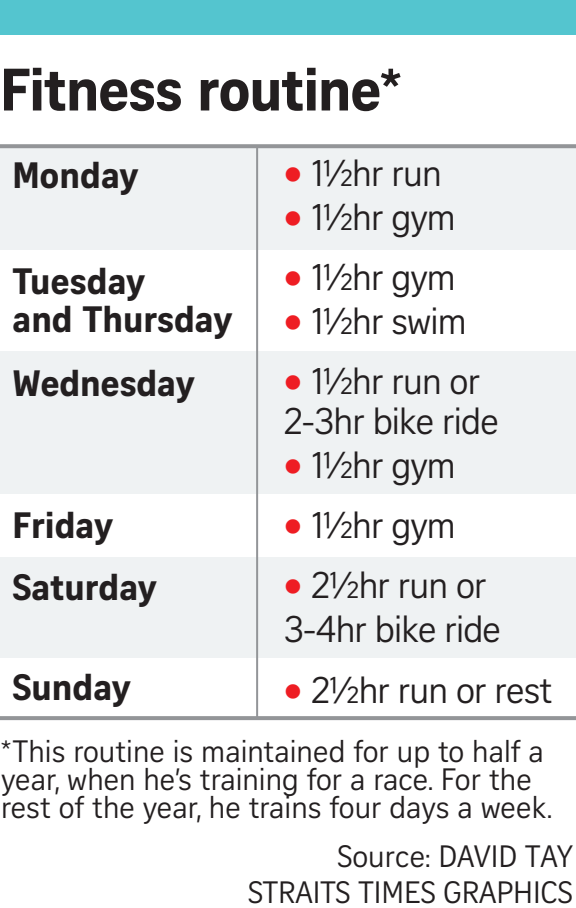
<style>
.page{position:relative;width:576px;height:908px;background:#fff}
.page>*{position:absolute;margin:0;border:0;box-sizing:border-box;transform-origin:0 0}
.t1{font:700 58px "Curator Serp Text";letter-spacing:-.015em;color:#231f20}
.t2{font:36px/40px "Curator Serp Text";letter-spacing:-.025em;color:#231f20}
.t3{font:700 35.6px/38px "Curator Serp Text";color:#231f20}
.t4{font:30px/28px "Curator Serp Text";color:#231f20}
.s1{color:#ee1d23}
</style>
<div class="page">
<div style="left:0;top:0;width:576px;height:34px;background:#54c5cf"></div>
<div style="left:0;top:146px;width:576px;height:103px;background:#eff2f3"></div>
<div style="left:0;top:557px;width:576px;height:100px;background:#eff2f3"></div>
<div style="left:0;top:352px;width:576px;height:142px;background:#eff2f3"></div>
<svg style="left:0;top:144px;width:576px;height:4px;background:#989a9d"></svg>
<hr style="left:256px;top:146px;width:2px;height:572px;background:#939598">
<svg style="left:0;top:715px;width:576px;height:4px;fill:#939598"></svg>
<h1 class="t1" style="left:0;top:54px;width:402px">Fitness routine*</h1>
<p class="t3" style="left:12px;top:155px;width:127px">Monday</p>
<p class="t2" style="left:284px;top:153px;width:159px"><span class="s1">•</span> 1½hr run</p>
<p class="t2" style="left:284px;top:197px;width:174px"><span class="s1">•</span> 1½hr gym</p>
<p class="t2" style="left:284px;top:257px;width:174px"><span class="s1">•</span> 1½hr gym</p>
<p class="t2" style="left:284px;top:301px;width:184px"><span class="s1">•</span> 1½hr swim</p>
<p class="t2" style="left:284px;top:361px;width:217px"><span class="s1">•</span> 1½hr run or<br>2-3hr bike ride</p>
<p class="t2" style="left:284px;top:445px;width:174px"><span class="s1">•</span> 1½hr gym</p>
<p class="t2" style="left:284px;top:505px;width:174px"><span class="s1">•</span> 1½hr gym</p>
<p class="t2" style="left:284px;top:563px;width:219px;line-height:44px"><span class="s1">•</span> 2½hr run or<br>3-4hr bike ride</p>
<p class="t2" style="left:284px;top:669px;width:270px"><span class="s1">•</span> 2½hr run or rest</p>
<p class="t3" style="left:12px;top:261px;width:221px">Tuesday<br>and Thursday</p>
<p class="t3" style="left:12px;top:363px;width:184px">Wednesday</p>
<p class="t3" style="left:12px;top:506px;width:102px">Friday</p>
<p class="t3" style="left:12px;top:568px;width:146px">Saturday</p>
<p class="t3" style="left:12px;top:667px;width:120px">Sunday</p>
<p class="t4" style="left:1px;top:736px;width:552px">*This routine is maintained for up to half a year, when he’s training for a race. For the rest of the year, he trains four days a week.</p>
<p class="t4" style="left:338px;top:841px;width:237px">Source: DAVID TAY</p>
<p class="t4" style="left:248px;top:878px;width:326px">STRAITS TIMES GRAPHICS</p>
</div>
